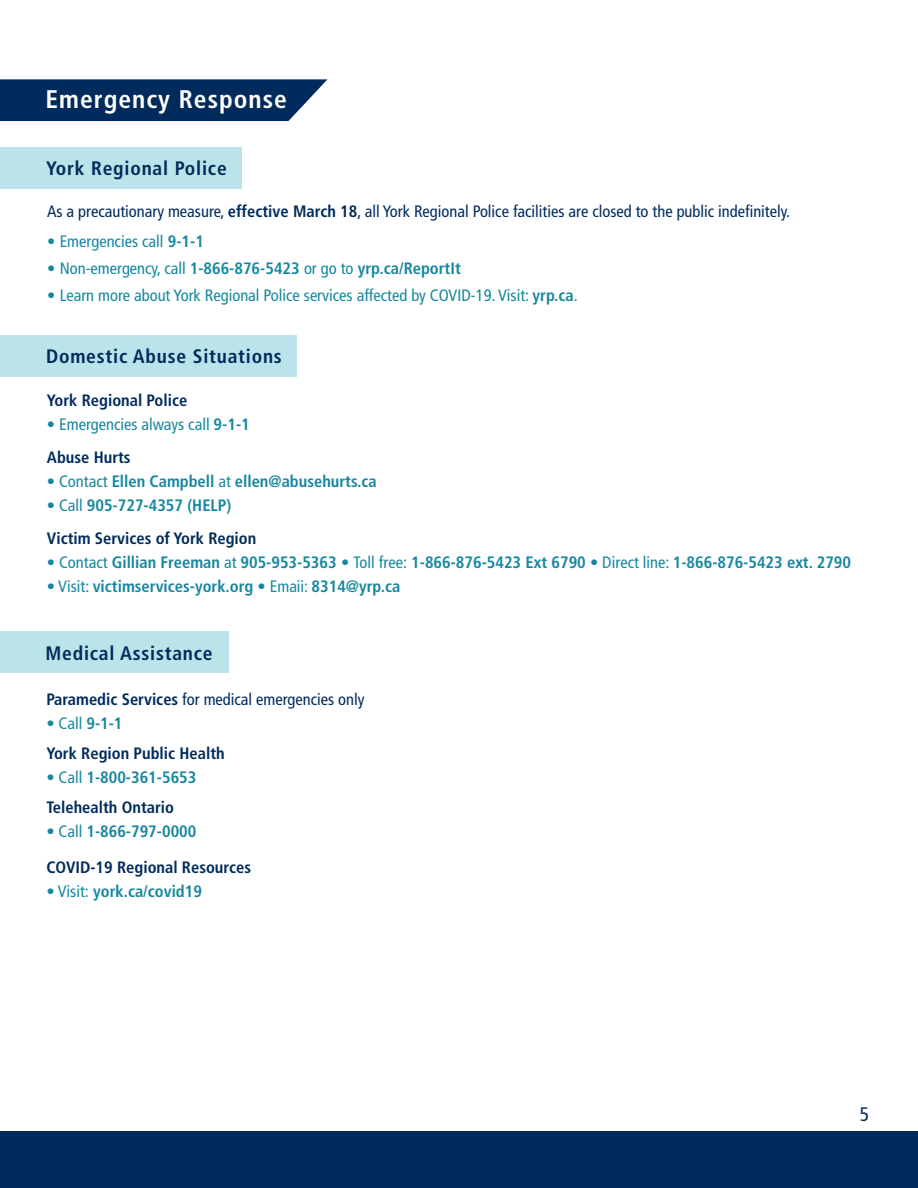
<style>
.page{position:relative;width:918px;height:1188px;background:#fff}
.page>*{position:absolute;margin:0;border:0;box-sizing:border-box;transform-origin:0 0}
.t1{font:700 condensed 25.5px "Frutiger LT Std";letter-spacing:.04em;color:#fff}
.t2{font:700 condensed 19.5px "Frutiger LT Std";letter-spacing:.04em;color:#002b5c}
.t3{font:condensed 19.5px "Frutiger LT Std";color:#002b5c}
.t4{font:700 condensed 16.5px "Frutiger LT Std";color:#16879f}
.t5{font:condensed 16.5px "Frutiger LT Std";color:#002b5c}
.t6{font:condensed 16.5px "Frutiger LT Std";color:#16879f}
.t7{font:700 condensed 16.5px "Frutiger LT Std";color:#002b5c}
.s1{font-weight:700}
.s2{font-weight:400}
</style>
<div class="page">
<div style="left:0;top:1132px;width:918px;height:56px;background:#002b5c"></div>
<div style="left:0;top:335px;width:297px;height:42px;background:#bae4e9"></div>
<div style="left:0;top:147px;width:242px;height:42px;background:#bae4e9"></div>
<svg style="left:0;top:79px;width:327px;height:42px;background:#103866"></svg>
<div style="left:0;top:631px;width:229px;height:42px;background:#bae4e9"></div>
<p class="t1" style="left:46px;top:84px;width:243px">Emergency Response</p>
<p class="t2" style="left:46px;top:157px;width:182px">York Regional Police</p>
<p class="t5" style="left:47px;top:202px;width:745px">As a precautionary measure, <span class="s1">effective March 18</span>, all York Regional Police facilities are closed to the public indefinitely.</p>
<p class="t6" style="left:47px;top:232px;width:158px"><span class="s1">•</span> Emergencies call <span class="s1">9-1-1</span></p>
<p class="t4" style="left:47px;top:258px;width:415px">• <span class="s2">Non-emergency, call</span> 1-866-876-5423 <span class="s2">or go to</span> yrp.ca/ReportIt</p>
<p class="t6" style="left:47px;top:286px;width:532px"><span class="s1">•</span> Learn more about York Regional Police services affected by COVID-19. Visit: <span class="s1">yrp.ca</span>.</p>
<p class="t2" style="left:46px;top:345px;width:237px">Domestic Abuse Situations</p>
<p class="t7" style="left:47px;top:391px;width:142px">York Regional Police</p>
<p class="t6" style="left:47px;top:415px;width:204px">• Emergencies always call <span class="s1">9-1-1</span></p>
<p class="t7" style="left:47px;top:448px;width:85px">Abuse Hurts</p>
<p class="t4" style="left:47px;top:472px;width:331px"><span class="s2">• Contact</span> Ellen Campbell <span class="s2">at</span> ellen@abusehurts.ca</p>
<p class="t4" style="left:47px;top:496px;width:186px"><span class="s2">• Call</span> 905-727-4357 (HELP)</p>
<p class="t7" style="left:47px;top:529px;width:211px">Victim Services of York Region</p>
<p class="t4" style="left:47px;top:553px;width:806px"><span class="s2">• Contact</span> Gillian Freeman <span class="s2">at</span> 905-953-5363 • <span class="s2">Toll free:</span> 1-866-876-5423 Ext 6790 <span class="s2">• Direct line:</span> 1-866-876-5423 ext. 2790</p>
<p class="t4" style="left:47px;top:577px;width:355px"><span class="s2">• Visit:</span> victimservices-york.org <span class="s2">• Emaii:</span> 8314@yrp.ca</p>
<p class="t2" style="left:46px;top:641px;width:169px">Medical Assistance</p>
<p class="t5" style="left:46px;top:690px;width:320px"><span class="s1">Paramedic Services</span> for medical emergencies only</p>
<p class="t6" style="left:46px;top:714px;width:78px">• Call <span class="s1">9-1-1</span></p>
<p class="t7" style="left:46px;top:744px;width:180px">York Region Public Health</p>
<p class="t4" style="left:46px;top:768px;width:151px"><span class="s2">• Call</span> 1-800-361-5653</p>
<p class="t7" style="left:46px;top:798px;width:129px">Telehealth Ontario</p>
<p class="t4" style="left:46px;top:822px;width:151px"><span class="s2">• Call</span> 1-866-797-0000</p>
<p class="t7" style="left:46px;top:858px;width:206px">COVID-19 Regional Resources</p>
<p class="t4" style="left:46px;top:882px;width:157px"><span class="s2">• Visit:</span> york.ca/covid19</p>
<p class="t3" style="left:860px;top:1103px;width:11px">5</p>
</div>
